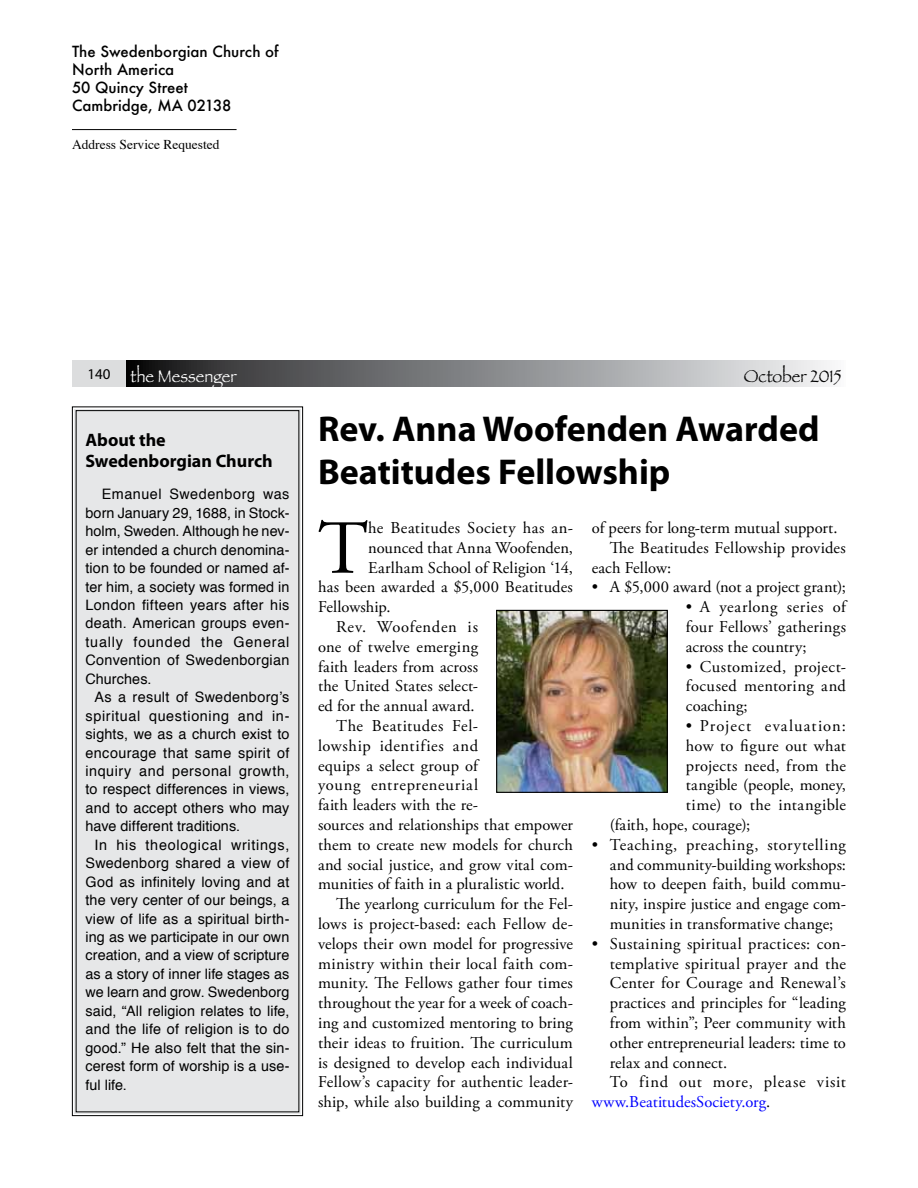
<style>
.page{position:relative;width:918px;height:1188px;background:#fff}
.page>*{position:absolute;margin:0;border:0;box-sizing:border-box;transform-origin:0 0}
.t1{font:76.2px "Adobe Garamond Pro";color:#000}
.t2{font:700 36px/43.2px "Myriad Pro";color:#000}
.t3{font:700 18px/21px "Myriad Pro";color:#000}
.t4{font:18px "Papyrus";color:#fff;scale:.9 1}
.t5{font:18px "Papyrus";color:#000;scale:.9 1}
.t6{font:16.5px/19.8px "Adobe Garamond Pro";letter-spacing:.01em;color:#000;text-align:justify}
.t7{font:16.5px "Adobe Garamond Pro";letter-spacing:.04em;color:#000}
.t8{font:16.5px "Adobe Garamond Pro";letter-spacing:.035em;color:#000}
.t9{font:16.5px "Adobe Garamond Pro";letter-spacing:.005em;color:#00f}
.t10{font:16.5px "Adobe Garamond Pro";letter-spacing:.03em;color:#000}
.t11{font:16.5px "Adobe Garamond Pro";letter-spacing:.065em;color:#000}
.t12{font:16.5px "Adobe Garamond Pro";letter-spacing:.045em;color:#000}
.t13{font:500 15px/18px "Futura";color:#000}
.t14{font:14.4px/18.5px "Helvetica";letter-spacing:.01em;color:#000;text-align:justify}
.t15{font:13.5px "Times";color:#000}
.s1{color:#000}
</style>
<div class="page">
<svg style="left:126px;top:360px;width:704px;height:27px;background:#838587"></svg>
<div style="left:72px;top:360px;width:54px;height:27px;background:#dcddde"></div>
<div style="left:72px;top:406px;width:231px;height:710px;background:#e6e7e8"></div>
<hr style="left:72px;top:129px;width:165px;height:1px;background:#000">
<img style="left:498px;top:612px;width:168px;height:179px">
<div style="left:496px;top:610px;width:172px;height:183px;border:1px solid #000"></div>
<p class="t13" style="left:72px;top:42px;width:208px">The Swedenborgian Church of<br>North America<br>50 Quincy Street<br>Cambridge, MA 02138</p>
<p class="t15" style="left:72px;top:132px;width:149px">Address Service Requested</p>
<p class="t4" style="left:87px;top:365px;width:167px"><sup>140</sup> the Messenger</p>
<p class="t5" style="left:744px;top:365px;width:110px">October 2015</p>
<p class="t3" style="left:86px;top:429px;width:189px">About the<br>Swedenborgian Church</p>
<p class="t14" style="left:86px;top:485px;width:206px;text-indent:16px">Emanuel Swedenborg was born January 29, 1688, in Stock&shy;holm, Sweden. Although he nev&shy;er intended a church denomina&shy;tion to be founded or named af&shy;ter him, a society was formed in London fifteen years after his death. American groups even&shy;tually founded the General Convention of Swedenborgian Churches.</p>
<p class="t14" style="left:86px;top:688px;width:206px;text-indent:9px">As a result of Swedenborg’s spiritual questioning and in&shy;sights, we as a church exist to encourage that same spirit of inquiry and personal growth, to respect differences in views, and to accept others who may have different traditions.</p>
<p class="t14" style="left:86px;top:836px;width:206px;text-indent:9px">In his theological writings, Swedenborg shared a view of God as infinitely loving and at the very center of our beings, a view of life as a spiritual birth&shy;ing as we participate in our own creation, and a view of scripture as a story of inner life stages as we learn and grow. Swedenborg said, “All religion relates to life, and the life of religion is to do good.” He also felt that the sin&shy;cerest form of worship is a use&shy;ful life.</p>
<h2 class="t2" style="left:318px;top:406px;width:503px">Rev. Anna Woofenden Awarded<br>Beatitudes Fellowship</h2>
<h1 class="t1" style="left:318px;top:503px;width:52px">T</h1>
<p class="t6" style="left:368px;top:519px;width:206px">he Beatitudes Society has an-</p>
<p class="t6" style="left:368px;top:538px;width:206px">nounced that Anna Woofenden,</p>
<p class="t6" style="left:368px;top:558px;width:206px">Earlham School of Religion ‘14,</p>
<p class="t6" style="left:318px;top:578px;width:256px">has been awarded a $5,000 Beatitudes</p>
<p class="t6" style="left:318px;top:598px;width:74px">Fellowship.</p>
<p class="t12" style="left:336px;top:617px;width:144px">Rev. Woofenden is</p>
<p class="t6" style="left:318px;top:637px;width:162px">one of twelve emerging</p>
<p class="t6" style="left:318px;top:657px;width:162px">faith leaders from across</p>
<p class="t6" style="left:318px;top:677px;width:162px">the United States select-</p>
<p class="t6" style="left:318px;top:697px;width:158px">ed for the annual award.</p>
<p class="t8" style="left:336px;top:716px;width:144px">The Beatitudes Fel-</p>
<p class="t8" style="left:318px;top:736px;width:162px">lowship identifies and</p>
<p class="t6" style="left:318px;top:756px;width:162px">equips a select group of</p>
<p class="t7" style="left:318px;top:775px;width:162px">young entrepreneurial</p>
<p class="t6" style="left:318px;top:796px;width:162px">faith leaders with the re-</p>
<p class="t6" style="left:318px;top:816px;width:256px">sources and relationships that empower</p>
<p class="t6" style="left:318px;top:835px;width:257px">them to create new models for church</p>
<p class="t6" style="left:318px;top:855px;width:257px">and social justice, and grow vital com-</p>
<p class="t6" style="left:318px;top:875px;width:248px">munities of faith in a pluralistic world.</p>
<p class="t6" style="left:336px;top:895px;width:239px">The yearlong curriculum for the Fel-</p>
<p class="t6" style="left:318px;top:915px;width:257px">lows is project-based: each Fellow de-</p>
<p class="t6" style="left:318px;top:934px;width:256px">velops their own model for progressive</p>
<p class="t6" style="left:318px;top:954px;width:257px">ministry within their local faith com-</p>
<p class="t6" style="left:318px;top:974px;width:256px">munity. The Fellows gather four times</p>
<p class="t6" style="left:318px;top:994px;width:257px">throughout the year for a week of coach-</p>
<p class="t6" style="left:318px;top:1014px;width:256px">ing and customized mentoring to bring</p>
<p class="t6" style="left:318px;top:1033px;width:256px">their ideas to fruition. The curriculum</p>
<p class="t6" style="left:318px;top:1053px;width:257px">is designed to develop each individual</p>
<p class="t6" style="left:318px;top:1073px;width:257px">Fellow’s capacity for authentic leader-</p>
<p class="t6" style="left:318px;top:1093px;width:256px">ship, while also building a community</p>
<p class="t6" style="left:592px;top:519px;width:247px">of peers for long-term mutual support.</p>
<p class="t6" style="left:610px;top:538px;width:238px">The Beatitudes Fellowship provides</p>
<p class="t6" style="left:592px;top:558px;width:81px">each Fellow:</p>
<p class="t6" style="left:592px;top:578px;width:256px">• A $5,000 award (not a project grant);</p>
<p class="t6" style="left:686px;top:598px;width:162px">• A yearlong series of four Fellows’ gatherings across the country;</p>
<p class="t6" style="left:686px;top:657px;width:162px">• Customized, project&shy;focused mentoring and coaching;</p>
<p class="t11" style="left:686px;top:716px;width:162px">• Project evaluation:</p>
<p class="t6" style="left:686px;top:736px;width:162px">how to figure out what</p>
<p class="t6" style="left:686px;top:756px;width:162px">projects need, from the</p>
<p class="t6" style="left:686px;top:776px;width:162px">tangible (people, money,</p>
<p class="t10" style="left:686px;top:795px;width:162px">time) to the intangible</p>
<p class="t6" style="left:610px;top:816px;width:142px">(faith, hope, courage);</p>
<p class="t6" style="left:610px;top:835px;width:238px;text-indent:-18px">• Teaching, preaching, storytelling and community-building workshops: how to deepen faith, build commu&shy;nity, inspire justice and engage com&shy;munities in transformative change;</p>
<p class="t6" style="left:592px;top:934px;width:256px">• Sustaining spiritual practices: con-</p>
<p class="t6" style="left:610px;top:954px;width:238px">templative spiritual prayer and the</p>
<p class="t6" style="left:610px;top:974px;width:238px">Center for Courage and Renewal’s</p>
<p class="t6" style="left:610px;top:994px;width:238px">practices and principles for “leading</p>
<p class="t6" style="left:610px;top:1014px;width:238px">from within”; Peer community with</p>
<p class="t6" style="left:610px;top:1033px;width:238px">other entrepreneurial leaders: time to</p>
<p class="t6" style="left:610px;top:1053px;width:119px">relax and connect.</p>
<p class="t7" style="left:610px;top:1072px;width:238px">To find out more, please visit</p>
<p class="t9" style="left:592px;top:1092px;width:180px">www.BeatitudesSociety.org<span class="s1">.</span></p>
</div>
